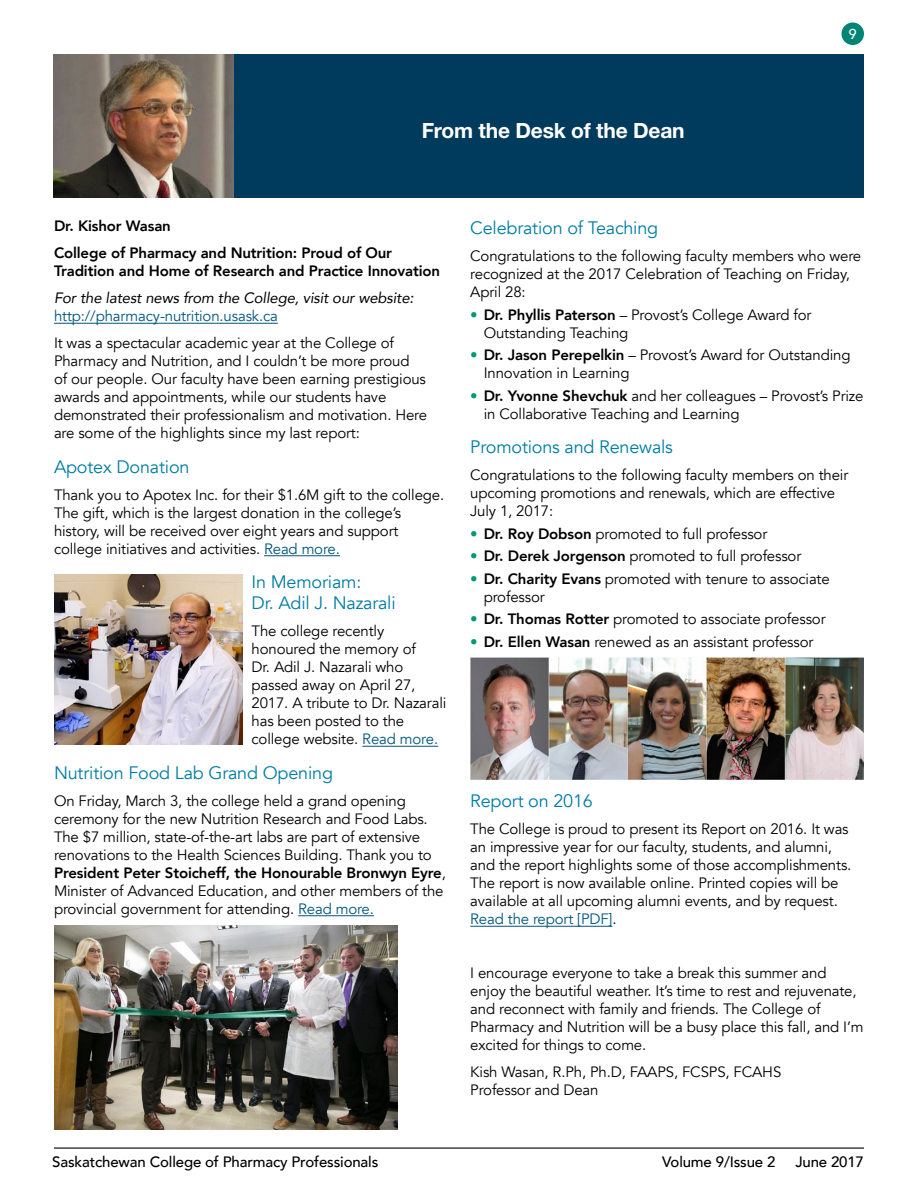
<style>
.page{position:relative;width:918px;height:1188px;background:#fff}
.page>*{position:absolute;margin:0;border:0;box-sizing:border-box;transform-origin:0 0}
.t1{font:700 21px "Helvetica Neue LT Std";letter-spacing:-.01em;color:#fff}
.t2{font:18px/21px "Avenir";letter-spacing:-.01em;color:#007da4}
.t3{font:15px/18px "Avenir";letter-spacing:-.01em;color:#000}
.t4{font:800 15px/27px "Avenir";letter-spacing:-.01em;color:#000}
.t5{font:500 15px "Avenir";letter-spacing:-.01em;color:#000}
.t6{font:italic 15px "Avenir";letter-spacing:-.01em;color:#000}
.t7{font:15px "Avenir";letter-spacing:-.01em;color:#00567d}
.t8{font:500 14.25px "Avenir Next";color:#fff}
.s1{color:#00567d}
.s2{font-weight:800}
.s3{color:#009877}
</style>
<div class="page">
<hr style="left:54px;top:1148px;width:810px;height:1px;background:#000">
<div style="left:842px;top:22px;width:22px;height:23px;background:#008475;border-radius:50%"></div>
<hr style="left:54px;top:323px;width:224px;height:1px;background:#00567d">
<hr style="left:264px;top:555px;width:76px;height:1px;background:#00567d">
<hr style="left:362px;top:746px;width:76px;height:1px;background:#00567d">
<hr style="left:298px;top:915px;width:76px;height:1px;background:#00567d">
<hr style="left:470px;top:926px;width:142px;height:1px;background:#00567d">
<div style="left:54px;top:54px;width:810px;height:144px;background:#003a5d"></div>
<img style="left:53px;top:54px;width:180px;height:144px">
<img style="left:470px;top:658px;width:394px;height:121px">
<img style="left:54px;top:574px;width:189px;height:170px">
<img style="left:54px;top:926px;width:344px;height:204px">
<h1 class="t1" style="left:422px;top:118px;width:264px">From the Desk of the Dean</h1>
<p class="t8" style="left:849px;top:22px;width:10px">9</p>
<p class="t4" style="left:54px;top:212px;width:340px">Dr. Kishor Wasan<br>College of Pharmacy and Nutrition: Proud of Our</p>
<p class="t4" style="left:54px;top:257px;width:388px">Tradition and Home of Research and Practice Innovation</p>
<p class="t6" style="left:54px;top:289px;width:361px">For the latest news from the College, visit our website:</p>
<p class="t7" style="left:54px;top:307px;width:225px">http://pharmacy-nutrition.usask.ca</p>
<p class="t3" style="left:54px;top:334px;width:375px">It was a spectacular academic year at the College of Pharmacy and Nutrition, and I couldn’t be more proud<br>of our people. Our faculty have been earning prestigious awards and appointments, while our students have demonstrated their professionalism and motivation. Here are some of the highlights since my last report:</p>
<p class="t2" style="left:54px;top:456px;width:137px">Apotex Donation</p>
<p class="t3" style="left:54px;top:486px;width:392px">Thank you to Apotex Inc. for their $1.6M gift to the college.<br>The gift, which is the largest donation in the college’s history, will be received over eight years and support college initiatives and activities. <span class="s1">Read more.</span></p>
<p class="t2" style="left:252px;top:572px;width:146px">In Memoriam:<br>Dr. Adil J. Nazarali</p>
<p class="t3" style="left:252px;top:622px;width:196px">The college recently honoured the memory of<br>Dr. Adil J. Nazarali who passed away on April 27,<br>2017. A tribute to Dr. Nazarali has been posted to the college website. <span class="s1">Read more.</span></p>
<p class="t2" style="left:54px;top:762px;width:281px">Nutrition Food Lab Grand Opening</p>
<p class="t3" style="left:54px;top:792px;width:393px">On Friday, March 3, the college held a grand opening ceremony for the new Nutrition Research and Food Labs.<br>The $7 million, state-of-the-art labs are part of extensive renovations to the Health Sciences Building. Thank you to <span class="s2">President Peter Stoicheff, the Honourable Bronwyn Eyre</span>, Minister of Advanced Education, and other members of the provincial government for attending. <span class="s1">Read more.</span></p>
<p class="t2" style="left:470px;top:218px;width:190px">Celebration of Teaching</p>
<p class="t3" style="left:470px;top:247px;width:392px">Congratulations to the following faculty members who were recognized at the 2017 Celebration of Teaching on Friday,<br>April 28:</p>
<p class="t3" style="left:484px;top:306px;width:329px;text-indent:-14px"><span class="s3">•</span> <span class="s2">Dr. Phyllis Paterson</span> – Provost’s College Award for<br>Outstanding Teaching</p>
<p class="t3" style="left:484px;top:346px;width:368px;text-indent:-14px"><span class="s3">•</span> <span class="s2">Dr. Jason Perepelkin</span> – Provost’s Award for Outstanding<br>Innovation in Learning</p>
<p class="t3" style="left:484px;top:387px;width:381px;text-indent:-14px"><span class="s3">•</span> <span class="s2">Dr. Yvonne Shevchuk</span> and her colleagues – Provost’s Prize in Collaborative Teaching and Learning</p>
<p class="t2" style="left:470px;top:437px;width:204px">Promotions and Renewals</p>
<p class="t3" style="left:470px;top:466px;width:380px">Congratulations to the following faculty members on their upcoming promotions and renewals, which are effective<br>July 1, 2017:</p>
<p class="t3" style="left:470px;top:525px;width:299px"><span class="s3">•</span> <span class="s2">Dr. Roy Dobson</span> promoted to full professor</p>
<p class="t3" style="left:470px;top:547px;width:333px"><span class="s3">•</span> <span class="s2">Dr. Derek Jorgenson</span> promoted to full professor</p>
<p class="t3" style="left:484px;top:570px;width:348px;text-indent:-14px"><span class="s3">•</span> <span class="s2">Dr. Charity Evans</span> promoted with tenure to associate professor</p>
<p class="t3" style="left:470px;top:610px;width:357px"><span class="s3">•</span> <span class="s2">Dr. Thomas Rotter</span> promoted to associate professor</p>
<p class="t3" style="left:470px;top:633px;width:345px"><span class="s3">•</span> <span class="s2">Dr. Ellen Wasan</span> renewed as an assistant professor</p>
<p class="t2" style="left:470px;top:791px;width:124px">Report on 2016</p>
<p class="t3" style="left:470px;top:820px;width:383px">The College is proud to present its Report on 2016. It was an impressive year for our faculty, students, and alumni, and the report highlights some of those accomplishments.<br>The report is now available online. Printed copies will be available at all upcoming alumni events, and by request.<br><span class="s1">Read the report [PDF]</span>.</p>
<p class="t3" style="left:470px;top:964px;width:395px">I encourage everyone to take a break this summer and enjoy the beautiful weather. It’s time to rest and rejuvenate, and reconnect with family and friends. The College of Pharmacy and Nutrition will be a busy place this fall, and I’m excited for things to come.</p>
<p class="t3" style="left:470px;top:1063px;width:313px">Kish Wasan, R.Ph, Ph.D, FAAPS, FCSPS, FCAHS<br>Professor and Dean</p>
<p class="t5" style="left:52px;top:1148px;width:328px">Saskatchewan College of Pharmacy Professionals</p>
<p class="t5" style="left:662px;top:1148px;width:115px">Volume 9/Issue 2</p>
<p class="t5" style="left:795px;top:1148px;width:70px">June 2017</p>
</div>
